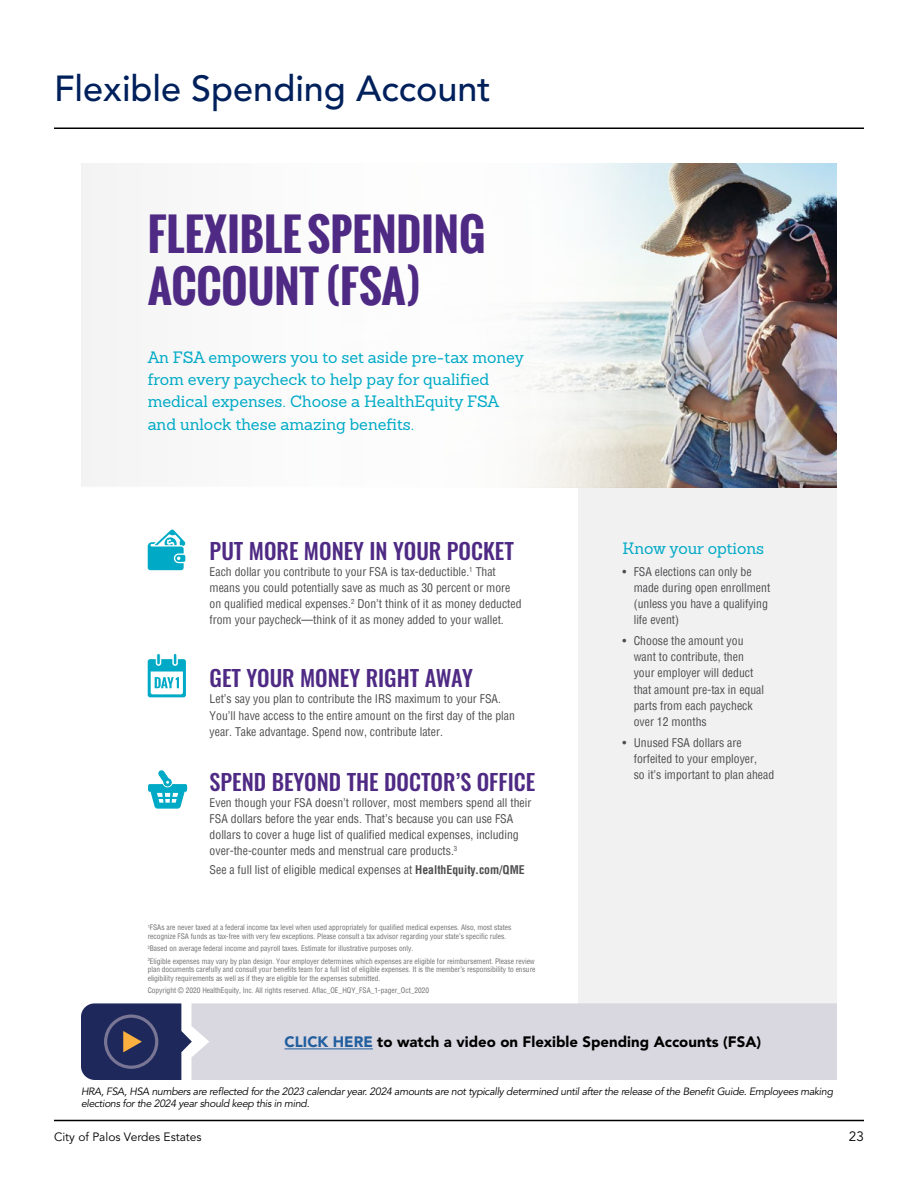
<style>
.page{position:relative;width:918px;height:1188px;background:#fff}
.page>*{position:absolute;margin:0;border:0;box-sizing:border-box;transform-origin:0 0}
.t1{font:700 43.8px/51.9px "Oswald";color:#4f2a84}
.Page_Header{font:500 36px "Avenir LT Std";color:#00205c}
.t2{font:500 22.2px "Oswald";color:#4f2a84}
.t3{font:16.05px/22.2px "Sanchez Slab";color:#00aac6}
.QR_Code_Video_Link_TEXT{font:900 15px "Avenir LT Std";color:#000}
.t4{font:13.5px "Avenir LT Std";color:#000}
.t5{font:12px "Avenir LT Std";color:#000}
.t6{font:condensed 11.7px/16px "Helvetica";color:#4d4d4f}
.Footer_Page{font:italic 10.5px/12px "Avenir LT Std";letter-spacing:-.03em;color:#000}
.t7{font:condensed 7.35px/8.7px "Helvetica";color:#6d6e71}
.s1{font-family:"Helvetica LT Std";font-weight:700}
.s2{color:#215e9e}
</style>
<div class="page">
<hr style="left:54px;top:128px;width:810px;height:1px;background:#000">
<hr style="left:54px;top:1120px;width:810px;height:1px;background:#000">
<svg style="left:148px;top:530px;width:38px;height:40px"></svg>
<div style="left:578px;top:485px;width:259px;height:522px;background:#f1f1f2"></div>
<svg style="left:148px;top:653px;width:38px;height:44px"></svg>
<svg style="left:148px;top:770px;width:39px;height:39px"></svg>
<img style="left:687px;top:163px;width:150px;height:325px">
<img style="left:669px;top:163px;width:18px;height:325px">
<svg style="left:646px;top:163px;width:23px;height:325px;background:#d6dcd7"></svg>
<svg style="left:562px;top:163px;width:84px;height:325px"></svg>
<svg style="left:81px;top:163px;width:478px;height:325px"></svg>
<div style="left:192px;top:1003px;width:645px;height:77px;background:#d9d7e0"></div>
<hr style="left:285px;top:1049px;width:88px;height:1px;background:#215e9e">
<svg style="left:81px;top:1003px;width:111px;height:77px;background:#3e446c"></svg>
<h1 class="Page_Header" style="left:54px;top:68px;width:438px">Flexible Spending Account</h1>
<p class="t1" style="left:148px;top:209px;width:339px">FLEXIBLE SPENDING<br>ACCOUNT (FSA)</p>
<p class="t3" style="left:148px;top:346px;width:378px">An FSA empowers you to set aside pre-tax money from every paycheck to help pay for qualified medical expenses. Choose a HealthEquity FSA and unlock these amazing benefits.</p>
<p class="t2" style="left:210px;top:539px;width:306px">PUT MORE MONEY IN YOUR POCKET</p>
<p class="t6" style="left:210px;top:563px;width:314px">Each dollar you contribute to your FSA is tax-deductible.<sup>1</sup> That means you could potentially save as much as 30 percent or more on qualified medical expenses.<sup>2</sup> Don’t think of it as money deducted from your paycheck—think of it as money added to your wallet.</p>
<p class="t2" style="left:210px;top:667px;width:265px">GET YOUR MONEY RIGHT AWAY</p>
<p class="t6" style="left:210px;top:691px;width:307px">Let’s say you plan to contribute the IRS maximum to your FSA.<br>You’ll have access to the entire amount on the first day of the plan year. Take advantage. Spend now, contribute later.</p>
<p class="t2" style="left:210px;top:770px;width:327px">SPEND BEYOND THE DOCTOR’S OFFICE</p>
<p class="t6" style="left:210px;top:795px;width:323px">Even though your FSA doesn’t rollover, most members spend all their FSA dollars before the year ends. That’s because you can use FSA dollars to cover a huge list of qualified medical expenses, including over-the-counter meds and menstrual care products.<sup>3</sup></p>
<p class="t6" style="left:210px;top:861px;width:317px">See a full list of eligible medical expenses at <span class="s1">HealthEquity.com/QME</span></p>
<p class="t7" style="left:148px;top:923px;width:365px"><sup>1</sup>FSAs are never taxed at a federal income tax level when used appropriately for qualified medical expenses. Also, most states recognize FSA funds as tax-free with very few exceptions. Please consult a tax advisor regarding your state’s specific rules.</p>
<p class="t7" style="left:148px;top:943px;width:389px;line-height:12.3px"><sup>2</sup>Based on average federal income and payroll taxes. Estimate for illustrative purposes only.<br><sup>3</sup>Eligible expenses may vary by plan design. Your employer determines which expenses are eligible for reimbursement. Please review</p>
<p class="t7" style="left:148px;top:965px;width:389px">plan documents carefully and consult your benefits team for a full list of eligible expenses. It is the member’s responsibility to ensure eligibility requirements as well as if they are eligible for the expenses submitted.</p>
<p class="t7" style="left:148px;top:986px;width:283px">Copyright © 2020 HealthEquity, Inc. All rights reserved. Aflac_OE_HQY_FSA_1-pager_Oct_2020</p>
<p class="t3" style="left:623px;top:537px;width:143px">Know your options</p>
<p class="t6" style="left:634px;top:563px;width:138px;text-indent:-11px">• FSA elections can only be made during open enrollment (unless you have a qualifying life event)</p>
<p class="t6" style="left:634px;top:633px;width:132px;text-indent:-11px">• Choose the amount you want to contribute, then your employer will deduct that amount pre-tax in equal parts from each paycheck over 12 months</p>
<p class="t6" style="left:634px;top:735px;width:142px;text-indent:-11px">• Unused FSA dollars are forfeited to your employer,<br>so it’s important to plan ahead</p>
<p class="QR_Code_Video_Link_TEXT" style="left:285px;top:1033px;width:478px"><span class="s2">CLICK HERE</span> to watch a video on Flexible Spending Accounts (FSA)</p>
<p class="Footer_Page" style="left:81px;top:1085px;width:754px">HRA, FSA, HSA numbers are reflected for the 2023 calendar year. 2024 amounts are not typically determined until after the release of the Benefit Guide. Employees making elections for the 2024 year should keep this in mind.</p>
<p class="t5" style="left:54px;top:1130px;width:149px">City of Palos Verdes Estates</p>
<p class="t4" style="left:849px;top:1128px;width:17px">23</p>
</div>
